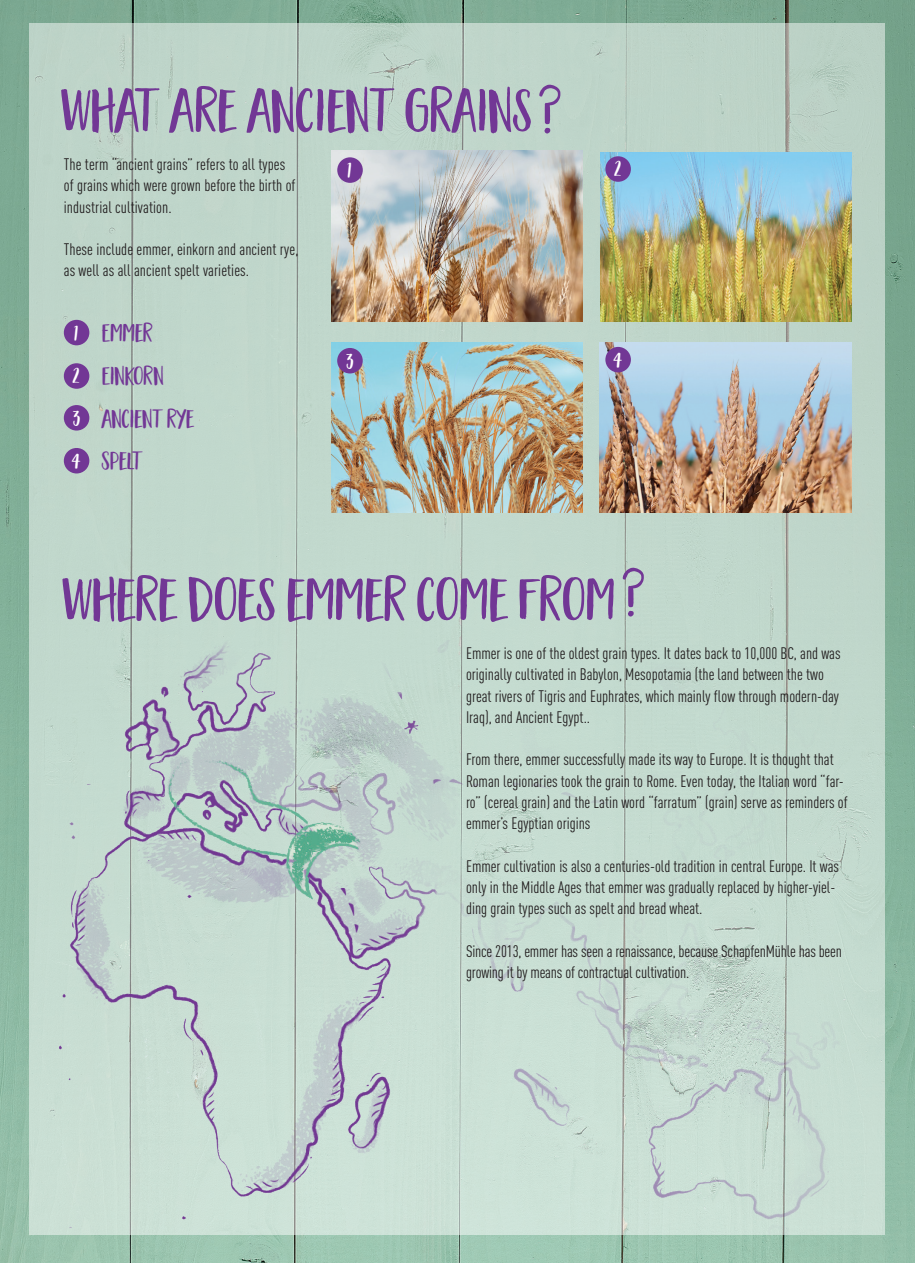
<style>
.page{position:relative;width:915px;height:1263px;background:#fff}
.page>*{position:absolute;margin:0;border:0;box-sizing:border-box;transform-origin:0 0}
.t1{font:57px "Garden Grown Caps";color:#723795}
.t2{font:24px/42.8px "Garden Grown Caps";color:#723795}
.t3{font:19.5px/42.3px "Garden Grown Caps";color:#fff}
.t4{font:condensed 16.5px/21.3px "DIN Pro";color:#231f20}
.s1{font-size:63px}
</style>
<div class="page">
<img style="left:0;top:0;width:914px;height:1263px">
<div style="left:30px;top:23px;width:854px;height:1212px;background:#c0d6cb"></div>
<img style="left:599px;top:342px;width:251px;height:170px">
<img style="left:600px;top:152px;width:250px;height:169px">
<img style="left:332px;top:342px;width:250px;height:170px">
<img style="left:332px;top:151px;width:250px;height:170px">
<img style="left:59px;top:640px;width:791px;height:595px">
<div style="left:337px;top:157px;width:25px;height:26px;background:#723795;border-radius:50%"></div>
<div style="left:64px;top:320px;width:25px;height:25px;background:#723795;border-radius:50%"></div>
<div style="left:64px;top:363px;width:25px;height:26px;background:#723795;border-radius:50%"></div>
<div style="left:605px;top:156px;width:25px;height:26px;background:#723795;border-radius:50%"></div>
<div style="left:64px;top:405px;width:25px;height:26px;background:#723795;border-radius:50%"></div>
<div style="left:64px;top:448px;width:25px;height:25px;background:#723795;border-radius:50%"></div>
<div style="left:605px;top:347px;width:25px;height:25px;background:#723795;border-radius:50%"></div>
<div style="left:337px;top:348px;width:25px;height:25px;background:#723795;border-radius:50%"></div>
<h1 class="t1" style="left:63px;top:78px;width:501px">WHAT ARE ANCIENT GRAINS<span class="s1">?</span></h1>
<p class="t4" style="left:64px;top:152px;width:233px">The term “ancient grains” refers to all types of grains which were grown before the birth of industrial cultivation.</p>
<p class="t4" style="left:64px;top:237px;width:236px">These include emmer, einkorn and ancient rye, as well as all ancient spelt varieties.</p>
<p class="t3" style="left:347px;top:150px;width:6px">1</p>
<p class="t3" style="left:614px;top:148px;width:8px">2</p>
<p class="t3" style="left:73px;top:313px;width:8px">1<br>2</p>
<p class="t3" style="left:73px;top:398px;width:9px">3</p>
<p class="t3" style="left:72px;top:441px;width:10px">4</p>
<h2 class="t2" style="left:102px;top:313px;width:94px">EMMER<br>EINKORN<br>ANCIENT RYE<br>SPELT</h2>
<p class="t3" style="left:346px;top:341px;width:9px">3</p>
<p class="t3" style="left:613px;top:340px;width:10px">4</p>
<h1 class="t1" style="left:64px;top:567px;width:583px">WHERE DOES EMMER COME FROM<span class="s1">?</span></h1>
<p class="t4" style="left:466px;top:641px;width:376px">Emmer is one of the oldest grain types. It dates back to 10,000 BC, and was originally cultivated in Babylon, Mesopotamia (the land between the two great rivers of Tigris and Euphrates, which mainly flow through modern-day Iraq), and Ancient Egypt..</p>
<p class="t4" style="left:466px;top:748px;width:383px">From there, emmer successfully made its way to Europe. It is thought that Roman legionaries took the grain to Rome. Even today, the Italian word “far&shy;ro” (cereal grain) and the Latin word “farratum” (grain) serve as reminders of emmer’s Egyptian origins</p>
<p class="t4" style="left:466px;top:854px;width:374px">Emmer cultivation is also a centuries-old tradition in central Europe. It was only in the Middle Ages that emmer was gradually replaced by higher-yiel&shy;ding grain types such as spelt and bread wheat.</p>
<p class="t4" style="left:466px;top:939px;width:377px">Since 2013, emmer has seen a renaissance, because SchapfenMühle has been growing it by means of contractual cultivation.</p>
</div>
